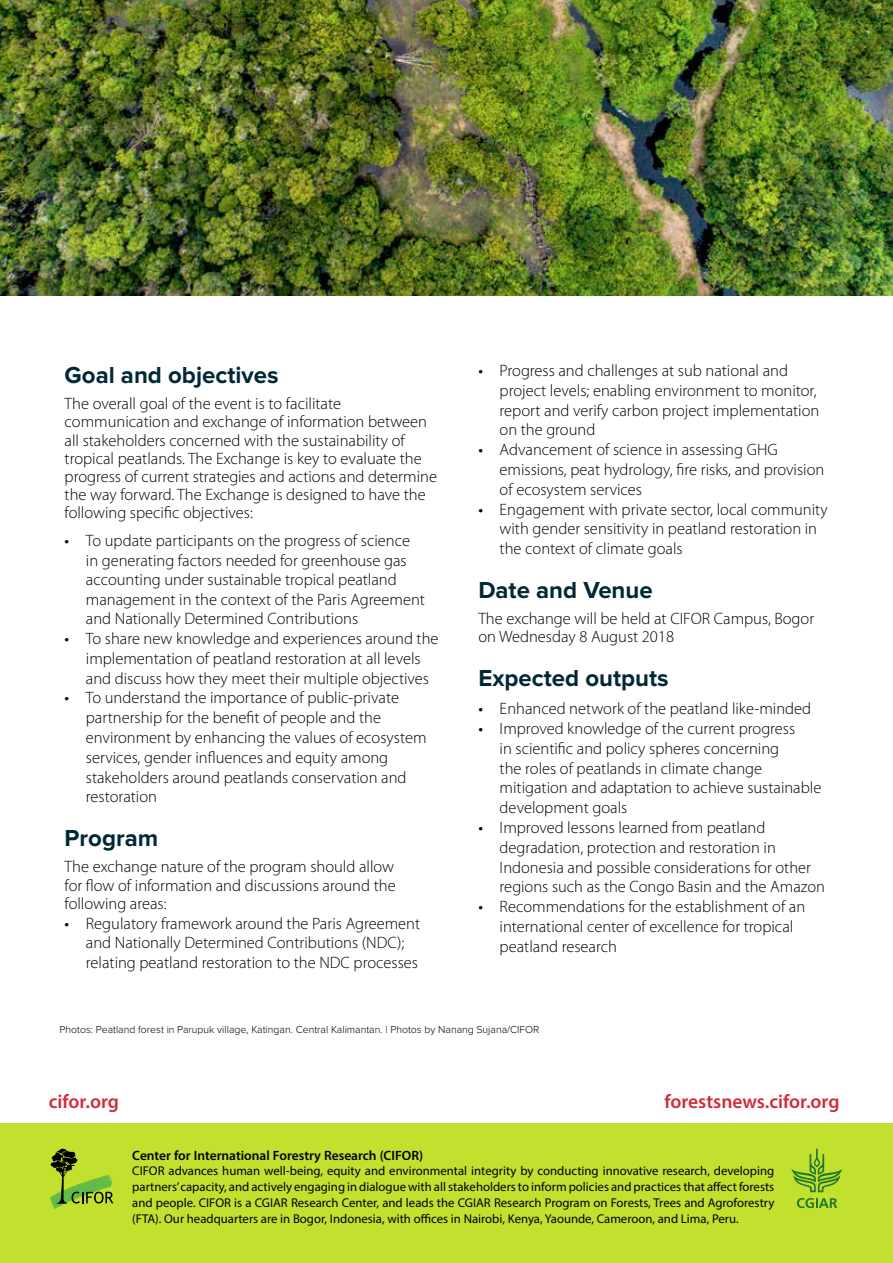
<style>
.page{position:relative;width:893px;height:1263px;background:#fff}
.page>*{position:absolute;margin:0;border:0;box-sizing:border-box;transform-origin:0 0}
.t1{font:700 24px "Proxima Nova";color:#002835}
.t2{font:600 19.5px "Myriad Pro";color:#d22b39}
.t3{font:300 16.5px/19.8px "Myriad Pro";color:#000}
.t4{font:600 13.5px "Myriad Pro";color:#000}
.t5{font:12.75px/15.8px "Myriad Pro";color:#000;text-align:justify}
.t6{font:300 10.5px "Proxima Nova";color:#000}
.s1{font-weight:400}
</style>
<div class="page">
<img style="left:0;top:0;width:893px;height:295px">
<div style="left:0;top:1124px;width:893px;height:139px;background:#c2e02e"></div>
<svg style="left:50px;top:1149px;width:64px;height:60px"></svg>
<svg style="left:791px;top:1148px;width:51px;height:44px"></svg>
<svg style="left:797px;top:1198px;width:40px;height:10px"></svg>
<h1 class="t1" style="left:65px;top:364px;width:215px">Goal and objectives</h1>
<p class="t3" style="left:65px;top:395px;width:374px;line-height:18.1px">The overall goal of the event is to facilitate communication and exchange of information between all stakeholders concerned with the sustainability of tropical peatlands. The Exchange is key to evaluate the progress of current strategies and actions and determine the way forward. The Exchange is designed to have the following specific objectives:</p>
<p class="t3" style="left:86px;top:531px;width:341px;text-indent:-21px"><span class="s1">•</span> To update participants on the progress of science in generating factors needed for greenhouse gas accounting under sustainable tropical peatland management in the context of the Paris Agreement and Nationally Determined Contributions</p>
<p class="t3" style="left:86px;top:629px;width:354px;text-indent:-21px"><span class="s1">•</span> To share new knowledge and experiences around the implementation of peatland restoration at all levels and discuss how they meet their multiple objectives</p>
<p class="t3" style="left:86px;top:688px;width:342px;text-indent:-21px"><span class="s1">•</span> To understand the importance of public-private partnership for the benefit of people and the environment by enhancing the values of ecosystem services, gender influences and equity among stakeholders around peatlands conservation and restoration</p>
<h1 class="t1" style="left:65px;top:827px;width:95px">Program</h1>
<p class="t3" style="left:65px;top:858px;width:333px;line-height:18.1px;text-align:justify">The exchange nature of the program should allow for flow of information and discussions around the following areas:</p>
<p class="t3" style="left:86px;top:913px;width:336px;text-indent:-21px"><span class="s1">•</span> Regulatory framework around the Paris Agreement and Nationally Determined Contributions (NDC); relating peatland restoration to the NDC processes</p>
<p class="t3" style="left:500px;top:361px;width:321px;text-indent:-21px"><span class="s1">•</span> Progress and challenges at sub national and project levels; enabling environment to monitor, report and verify carbon project implementation on the ground</p>
<p class="t3" style="left:500px;top:440px;width:326px;text-indent:-21px"><span class="s1">•</span> Advancement of science in assessing GHG emissions, peat hydrology, fire risks, and provision of ecosystem services</p>
<p class="t3" style="left:500px;top:499px;width:330px;text-indent:-21px"><span class="s1">•</span> Engagement with private sector, local community with gender sensitivity in peatland restoration in the context of climate goals</p>
<h1 class="t1" style="left:478px;top:579px;width:176px">Date and Venue</h1>
<p class="t3" style="left:478px;top:610px;width:337px;line-height:18.1px">The exchange will be held at CIFOR Campus, Bogor on Wednesday 8 August 2018</p>
<h1 class="t1" style="left:478px;top:667px;width:192px">Expected outputs</h1>
<p class="t3" style="left:478px;top:699px;width:334px"><span class="s1">•</span> Enhanced network of the peatland like-minded</p>
<p class="t3" style="left:500px;top:719px;width:323px;text-indent:-21px"><span class="s1">•</span> Improved knowledge of the current progress<br>in scientific and policy spheres concerning<br>the roles of peatlands in climate change mitigation and adaptation to achieve sustainable development goals</p>
<p class="t3" style="left:500px;top:818px;width:327px;text-indent:-21px"><span class="s1">•</span> Improved lessons learned from peatland degradation, protection and restoration in Indonesia and possible considerations for other regions such as the Congo Basin and the Amazon</p>
<p class="t3" style="left:500px;top:897px;width:307px;text-indent:-21px"><span class="s1">•</span> Recommendations for the establishment of an international center of excellence for tropical peatland research</p>
<p class="t6" style="left:60px;top:1025px;width:481px">Photos: Peatland forest in Parupuk village, Katingan. Central Kalimantan. | Photos by Nanang Sujana/CIFOR</p>
<p class="t2" style="left:49px;top:1089px;width:72px">cifor.org</p>
<p class="t2" style="left:664px;top:1089px;width:177px">forestsnews.cifor.org</p>
<p class="t4" style="left:132px;top:1146px;width:292px">Center for International Forestry Research (CIFOR)</p>
<p class="t5" style="left:132px;top:1163px;width:644px">CIFOR advances human well-being, equity and environmental integrity by conducting innovative research, developing partners’ capacity, and actively engaging in dialogue with all stakeholders to inform policies and practices that affect forests and people. CIFOR is a CGIAR Research Center, and leads the CGIAR Research Program on Forests, Trees and Agroforestry (FTA). Our headquarters are in Bogor, Indonesia, with offices in Nairobi, Kenya, Yaounde, Cameroon, and Lima, Peru.</p>
</div>
